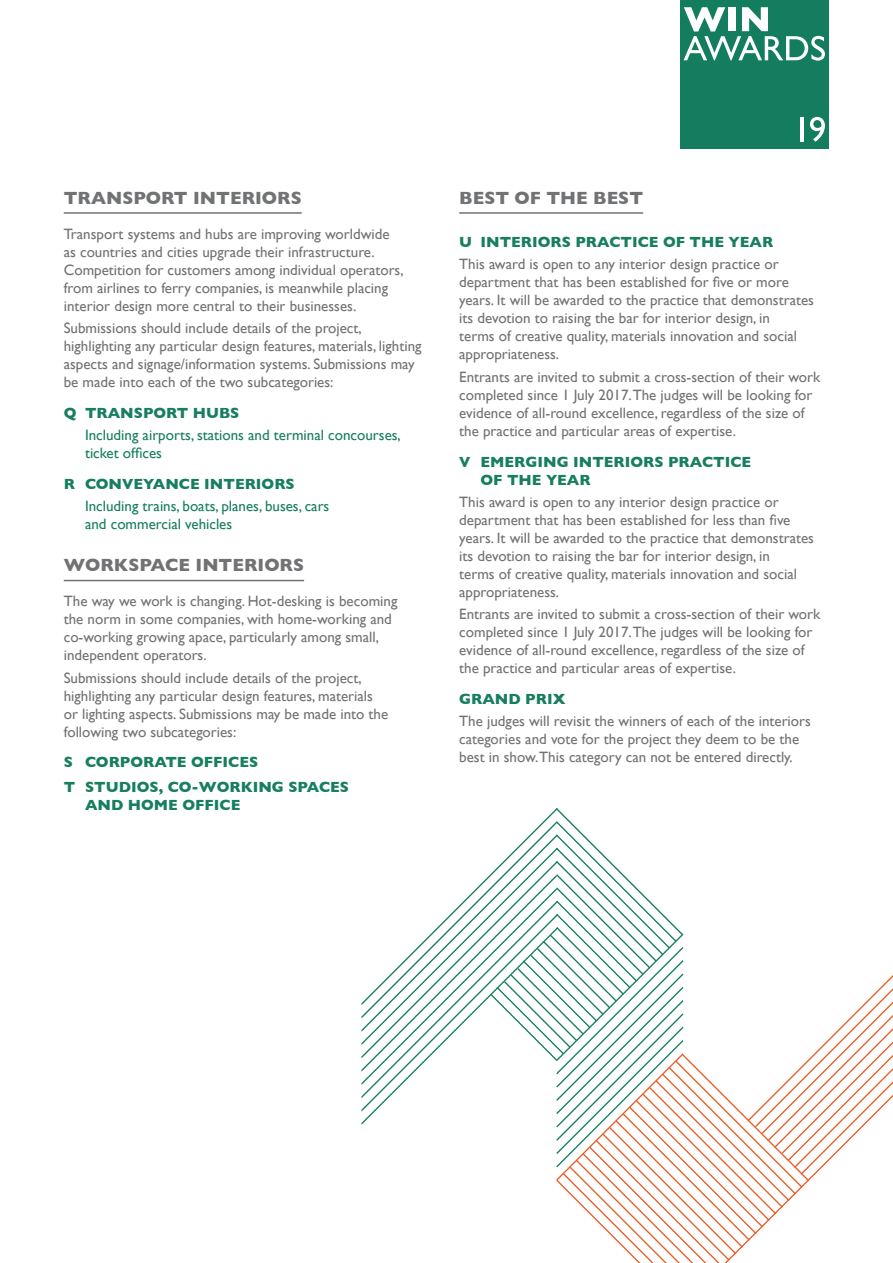
<style>
.page{position:relative;width:893px;height:1263px;background:#fff}
.page>*{position:absolute;margin:0;border:0;box-sizing:border-box;transform-origin:0 0}
.t1{font:700 18px "Gill Sans";color:#717274}
.t2{font:15px/18px "Gill Sans";color:#717274}
.t3{font:700 15px/24.3px "Gill Sans";color:#177e60}
.t4{font:15px/18px "Gill Sans";color:#177e60}
</style>
<div class="page">
<hr style="left:64px;top:212px;width:238px;height:2px;background:#717274">
<hr style="left:64px;top:580px;width:240px;height:1px;background:#717274">
<hr style="left:459px;top:212px;width:184px;height:2px;background:#717274">
<div style="left:680px;top:0;width:149px;height:149px;background:#147d60"></div>
<svg style="left:684px;top:7px;width:141px;height:54px"></svg>
<hr style="left:800px;top:117px;width:3px;height:24px;background:#fff">
<svg style="left:810px;top:117px;width:15px;height:25px"></svg>
<svg style="left:361px;top:875px;width:129px;height:250px"></svg>
<svg style="left:809px;top:975px;width:84px;height:206px"></svg>
<svg style="left:490px;top:808px;width:319px;height:455px"></svg>
<p class="t1" style="left:64px;top:183px;width:239px">TRANSPORT INTERIORS</p>
<p class="t2" style="left:64px;top:224px;width:341px">Transport systems and hubs are improving worldwide as countries and cities upgrade their infrastructure.<br>Competition for customers among individual operators, from airlines to ferry companies, is meanwhile placing interior design more central to their businesses.</p>
<p class="t2" style="left:64px;top:319px;width:359px">Submissions should include details of the project, highlighting any particular design features, materials, lighting aspects and signage/information systems. Submissions may be made into each of the two subcategories:</p>
<p class="t3" style="left:64px;top:400px;width:177px">Q TRANSPORT HUBS</p>
<p class="t4" style="left:85px;top:426px;width:317px">Including airports, stations and terminal concourses, ticket offices</p>
<p class="t3" style="left:64px;top:471px;width:232px">R CONVEYANCE INTERIORS</p>
<p class="t4" style="left:85px;top:497px;width:246px">Including trains, boats, planes, buses, cars and commercial vehicles</p>
<p class="t1" style="left:64px;top:551px;width:242px">WORKSPACE INTERIORS</p>
<p class="t2" style="left:64px;top:592px;width:335px">The way we work is changing. Hot-desking is becoming the norm in some companies, with home-working and co-working growing apace, particularly among small, independent operators.</p>
<p class="t2" style="left:64px;top:668px;width:326px">Submissions should include details of the project, highlighting any particular design features, materials or lighting aspects. Submissions may be made into the following two subcategories:</p>
<p class="t3" style="left:64px;top:750px;width:287px">S CORPORATE OFFICES<br>T STUDIOS, CO-WORKING SPACES</p>
<p class="t3" style="left:85px;top:792px;width:157px">AND HOME OFFICE</p>
<p class="t1" style="left:459px;top:183px;width:185px">BEST OF THE BEST</p>
<p class="t3" style="left:459px;top:230px;width:315px">U INTERIORS PRACTICE OF THE YEAR</p>
<p class="t2" style="left:459px;top:255px;width:356px">This award is open to any interior design practice or department that has been established for five or more years. It will be awarded to the practice that demonstrates its devotion to raising the bar for interior design, in<br>terms of creative quality, materials innovation and social appropriateness.</p>
<p class="t2" style="left:459px;top:367px;width:363px">Entrants are invited to submit a cross-section of their work completed since 1 July 2017.The judges will be looking for evidence of all-round excellence, regardless of the size of the practice and particular areas of expertise.</p>
<p class="t3" style="left:480px;top:452px;width:272px;line-height:18px;text-indent:-21px">V EMERGING INTERIORS PRACTICE<br>OF THE YEAR</p>
<p class="t2" style="left:459px;top:492px;width:356px">This award is open to any interior design practice or department that has been established for less than five years. It will be awarded to the practice that demonstrates its devotion to raising the bar for interior design, in<br>terms of creative quality, materials innovation and social appropriateness.</p>
<p class="t2" style="left:459px;top:605px;width:363px">Entrants are invited to submit a cross-section of their work completed since 1 July 2017.The judges will be looking for evidence of all-round excellence, regardless of the size of the practice and particular areas of expertise.</p>
<p class="t3" style="left:459px;top:686px;width:108px">GRAND PRIX</p>
<p class="t2" style="left:459px;top:712px;width:353px">The judges will revisit the winners of each of the interiors categories and vote for the project they deem to be the best in show.This category can not be entered directly.</p>
</div>
